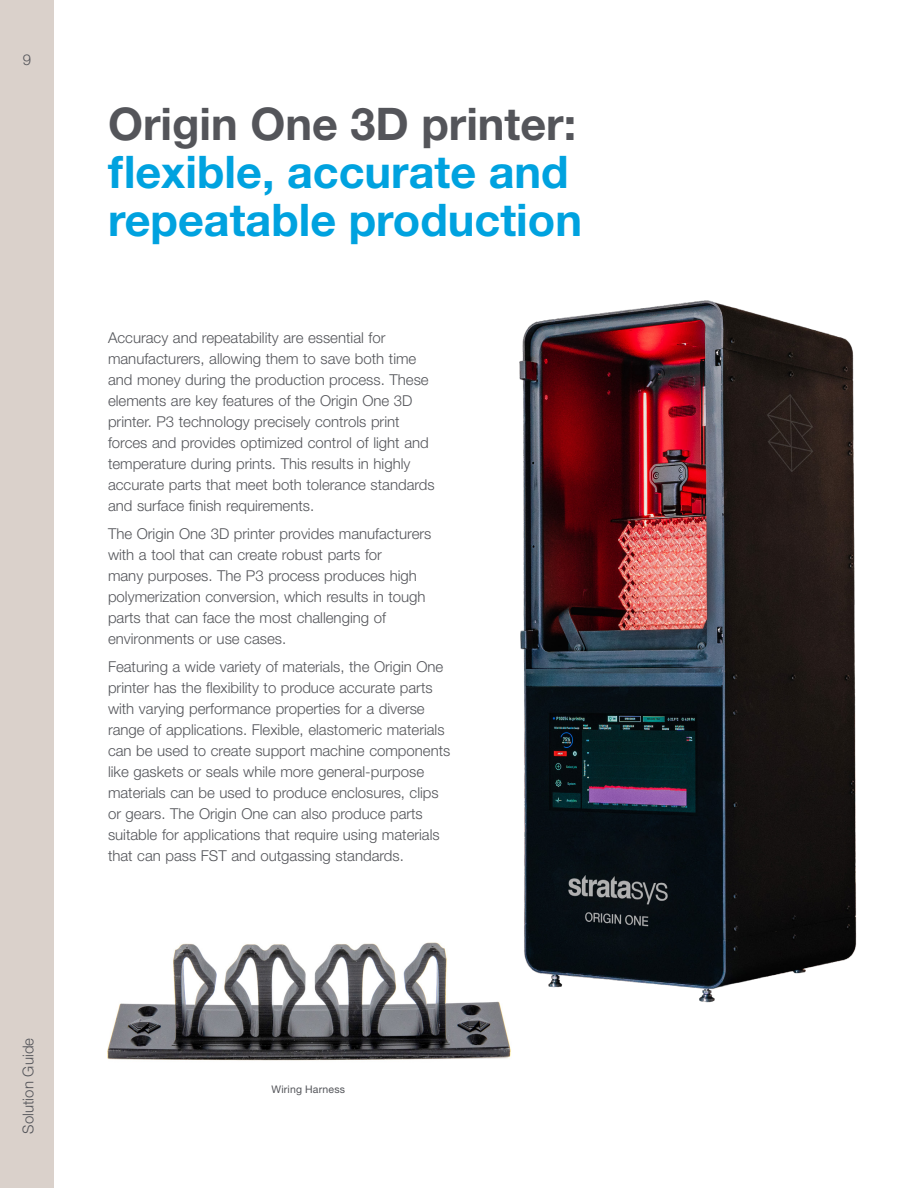
<style>
.page{position:relative;width:918px;height:1188px;background:#fff}
.page>*{position:absolute;margin:0;border:0;box-sizing:border-box;transform-origin:0 0}
.t1{font:700 45px/48px "Helvetica Neue LT Std";color:#00a2df}
.t2{font:700 45px "Helvetica Neue LT Std";color:#54555a}
.t3{font:300 15px/21px "Helvetica Neue LT Std";color:#54555a}
.t4{font:10.5px "Helvetica Neue LT Std";letter-spacing:.02em;color:#54555a}
</style>
<div class="page">
<div style="left:0;top:0;width:54px;height:1188px;background:#dad1cb"></div>
<img style="left:107px;top:942px;width:404px;height:119px">
<img style="left:500px;top:300px;width:357px;height:712px">
<p class="t3" style="left:23px;top:49px;width:10px">9</p>
<p class="t3" style="left:17px;top:1134px;width:98px;rotate:-90deg">Solution Guide</p>
<h1 class="t2" style="left:108px;top:96px;width:470px">Origin One 3D printer:</h1>
<h1 class="t1" style="left:108px;top:147px;width:476px">flexible, accurate and repeatable production</h1>
<p class="t3" style="left:108px;top:327px;width:328px">Accuracy and repeatability are essential for manufacturers, allowing them to save both time and money during the production process. These elements are key features of the Origin One 3D printer. P3 technology precisely controls print forces and provides optimized control of light and temperature during prints. This results in highly accurate parts that meet both tolerance standards and surface finish requirements.</p>
<p class="t3" style="left:108px;top:523px;width:325px">The Origin One 3D printer provides manufacturers with a tool that can create robust parts for<br>many purposes. The P3 process produces high polymerization conversion, which results in tough parts that can face the most challenging of environments or use cases.</p>
<p class="t3" style="left:108px;top:656px;width:344px">Featuring a wide variety of materials, the Origin One printer has the flexibility to produce accurate parts with varying performance properties for a diverse range of applications. Flexible, elastomeric materials can be used to create support machine components like gaskets or seals while more general-purpose materials can be used to produce enclosures, clips or gears. The Origin One can also produce parts suitable for applications that require using materials that can pass FST and outgassing standards.</p>
<p class="t4" style="left:272px;top:1083px;width:75px">Wiring Harness</p>
</div>
